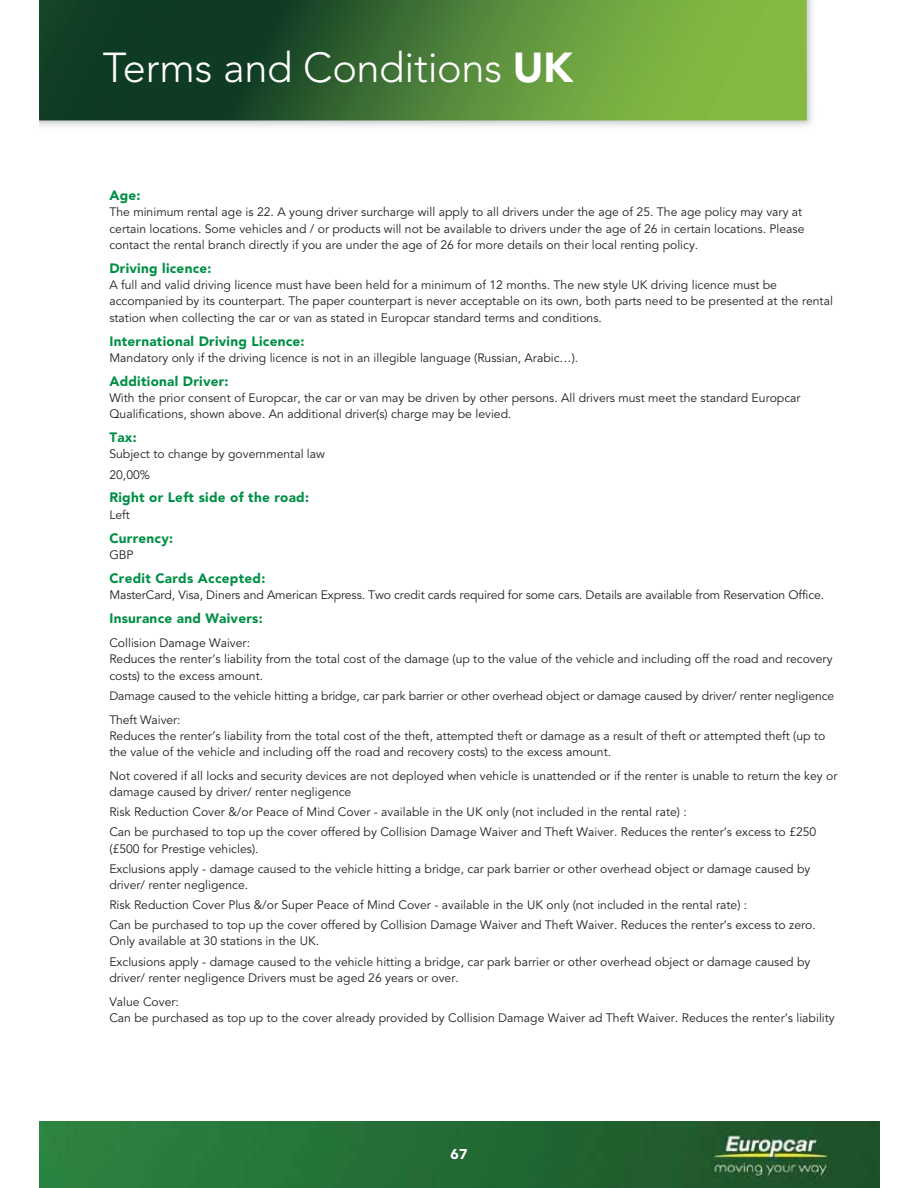
<style>
.page{position:relative;width:918px;height:1188px;background:#fff}
.page>*{position:absolute;margin:0;border:0;box-sizing:border-box;transform-origin:0 0}
.t1{font:300 41.55px "Avenir LT Std";letter-spacing:-.01em;color:#fff}
.t2{font:900 14.1px "Avenir LT Std";color:#fff}
.t3{font:900 13.5px "Avenir LT Std";letter-spacing:.02em;color:#008f45}
.t4{font:12.15px/16.2px "Avenir LT Std";color:#231f20}
.s1{font-weight:900}
</style>
<div class="page">
<img style="left:39px;top:1121px;width:840px;height:67px">
<svg style="left:39px;top:0;width:768px;height:120px;background:#457734"></svg>
<h1 class="t1" style="left:103px;top:43px;width:472px">Terms and Conditions <span class="s1">UK</span></h1>
<p class="t3" style="left:109px;top:190px;width:33px">Age:</p>
<p class="t4" style="left:109px;top:205px;width:697px">The minimum rental age is 22. A young driver surcharge will apply to all drivers under the age of 25. The age policy may vary at certain locations. Some vehicles and / or products will not be available to drivers under the age of 26 in certain locations. Please contact the rental branch directly if you are under the age of 26 for more details on their local renting policy.</p>
<p class="t3" style="left:109px;top:262px;width:104px">Driving licence:</p>
<p class="t4" style="left:109px;top:278px;width:725px">A full and valid driving licence must have been held for a minimum of 12 months. The new style UK driving licence must be accompanied by its counterpart. The paper counterpart is never acceptable on its own, both parts need to be presented at the rental station when collecting the car or van as stated in Europcar standard terms and conditions.</p>
<p class="t3" style="left:109px;top:335px;width:197px">International Driving Licence:</p>
<p class="t4" style="left:109px;top:350px;width:470px">Mandatory only if the driving licence is not in an illegible language (Russian, Arabic…).</p>
<p class="t3" style="left:109px;top:375px;width:121px">Additional Driver:</p>
<p class="t4" style="left:109px;top:391px;width:693px">With the prior consent of Europcar, the car or van may be driven by other persons. All drivers must meet the standard Europcar<br>Qualifications, shown above. An additional driver(s) charge may be levied.</p>
<p class="t3" style="left:109px;top:432px;width:29px">Tax:</p>
<p class="t4" style="left:109px;top:445px;width:217px;line-height:20.1px">Subject to change by governmental law<br>20,00%</p>
<p class="t3" style="left:109px;top:492px;width:201px">Right or Left side of the road:</p>
<p class="t4" style="left:109px;top:507px;width:22px">Left</p>
<p class="t3" style="left:109px;top:532px;width:65px">Currency:</p>
<p class="t4" style="left:109px;top:548px;width:26px">GBP</p>
<p class="t3" style="left:109px;top:572px;width:157px">Credit Cards Accepted:</p>
<p class="t4" style="left:109px;top:588px;width:716px">MasterCard, Visa, Diners and American Express. Two credit cards required for some cars. Details are available from Reservation Office.</p>
<p class="t3" style="left:109px;top:613px;width:155px">Insurance and Waivers:</p>
<p class="t4" style="left:109px;top:636px;width:725px">Collision Damage Waiver:<br>Reduces the renter’s liability from the total cost of the damage (up to the value of the vehicle and including off the road and recovery costs) to the excess amount.</p>
<p class="t4" style="left:109px;top:684px;width:726px;line-height:24px">Damage caused to the vehicle hitting a bridge, car park barrier or other overhead object or damage caused by driver/ renter negligence<br>Theft Waiver:</p>
<p class="t4" style="left:109px;top:728px;width:717px">Reduces the renter’s liability from the total cost of the theft, attempted theft or damage as a result of theft or attempted theft (up to the value of the vehicle and including off the road and recovery costs) to the excess amount.</p>
<p class="t4" style="left:109px;top:769px;width:730px">Not covered if all locks and security devices are not deployed when vehicle is unattended or if the renter is unable to return the key or damage caused by driver/ renter negligence</p>
<p class="t4" style="left:109px;top:803px;width:708px;line-height:20.1px">Risk Reduction Cover &amp;/or Peace of Mind Cover - available in the UK only (not included in the rental rate) :<br>Can be purchased to top up the cover offered by Collision Damage Waiver and Theft Waiver. Reduces the renter’s excess to £250</p>
<p class="t4" style="left:109px;top:839px;width:703px;line-height:20.1px">(£500 for Prestige vehicles).<br>Exclusions apply - damage caused to the vehicle hitting a bridge, car park barrier or other overhead object or damage caused by</p>
<p class="t4" style="left:109px;top:876px;width:708px;line-height:20.1px">driver/ renter negligence.<br>Risk Reduction Cover Plus &amp;/or Super Peace of Mind Cover - available in the UK only (not included in the rental rate) :<br>Can be purchased to top up the cover offered by Collision Damage Waiver and Theft Waiver. Reduces the renter’s excess to zero.</p>
<p class="t4" style="left:109px;top:932px;width:703px;line-height:20.1px">Only available at 30 stations in the UK.<br>Exclusions apply - damage caused to the vehicle hitting a bridge, car park barrier or other overhead object or damage caused by</p>
<p class="t4" style="left:109px;top:967px;width:351px;line-height:24px">driver/ renter negligence Drivers must be aged 26 years or over.<br>Value Cover:</p>
<p class="t4" style="left:109px;top:1011px;width:727px">Can be purchased as top up to the cover already provided by Collision Damage Waiver ad Theft Waiver. Reduces the renter’s liability</p>
<p class="t2" style="left:451px;top:1148px;width:18px">67</p>
</div>
